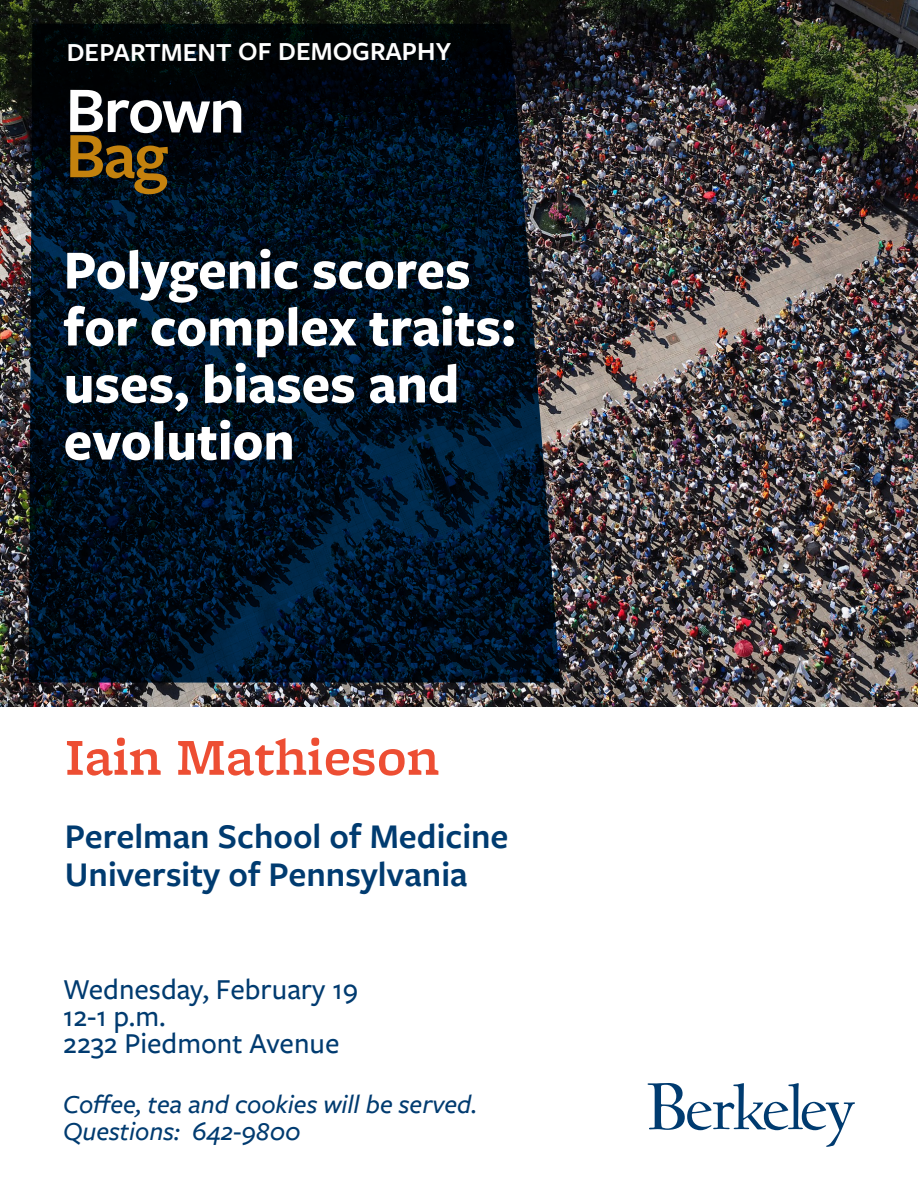
<style>
.page{position:relative;width:918px;height:1188px;background:#fff}
.page>*{position:absolute;margin:0;border:0;box-sizing:border-box;transform-origin:0 0}
.t1{font:600 67.2px "Freight Sans Pro";letter-spacing:-.035em;color:#fff}
.t2{font:600 67.2px "Freight Sans Pro";color:#c4820e}
.t3{font:700 57px/57px "Freight Sans Pro";color:#fff}
.t4{font:600 54px "Freight Micro Pro";color:#ed4e33}
.t5{font:600 36px "Freight Sans Pro";color:#003b70}
.t6{font:500 30px "Freight Sans Pro";color:#003b70}
.t7{font:italic 500 27px "Freight Sans Pro";color:#003b70}
.t8{font:600 27px "Freight Sans Pro";letter-spacing:-.005em;color:#fff}
</style>
<div class="page">
<img style="left:0;top:0;width:918px;height:706px">
<svg style="left:29px;top:24px;width:531px;height:659px;background:#031221"></svg>
<svg style="left:648px;top:1083px;width:207px;height:64px"></svg>
<p class="t8" style="left:67px;top:33px;width:386px">DEPARTMENT OF DEMOGRAPHY</p>
<p class="t1" style="left:65px;top:65px;width:182px">Brown</p>
<p class="t2" style="left:65px;top:110px;width:104px">Bag</p>
<p class="t3" style="left:64px;top:239px;width:454px">Polygenic scores for complex traits: uses, biases and evolution</p>
<p class="t4" style="left:65px;top:720px;width:376px">Iain Mathieson</p>
<p class="t5" style="left:65px;top:812px;width:445px">Perelman School of Medicine</p>
<p class="t5" style="left:65px;top:850px;width:404px">University of Pennsylvania</p>
<p class="t6" style="left:63px;top:969px;width:296px">Wednesday, February 19</p>
<p class="t6" style="left:63px;top:996px;width:104px">12-1 p.m.</p>
<p class="t6" style="left:63px;top:1023px;width:278px">2232 Piedmont Avenue</p>
<p class="t7" style="left:63px;top:1086px;width:416px">Coffee, tea and cookies will be served.</p>
<p class="t7" style="left:63px;top:1113px;width:239px">Questions: 642-9800</p>
</div>
